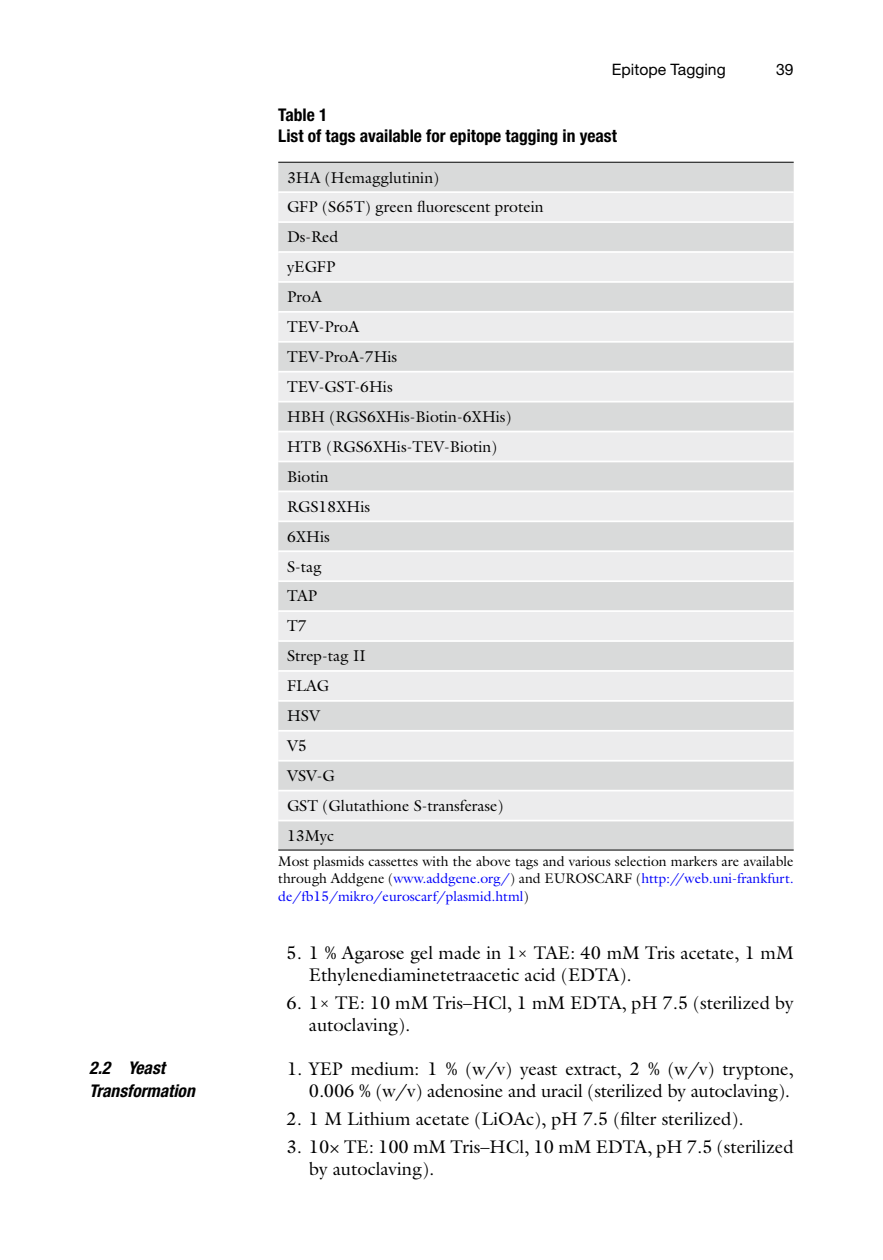
<style>
.page{position:relative;width:883px;height:1260px;background:#fff}
.page>*{position:absolute;margin:0;border:0;box-sizing:border-box;transform-origin:0 0}
.t1{font:18.38px/21.9px "Galliard";color:#000}
.t2{font:700 condensed 17.5px/21px "Helvetica Neue";color:#000}
.t3{font:italic 700 condensed 17.5px/22.8px "Helvetica Neue";color:#000}
.t4{font:15.75px/29.9px "Galliard";color:#000}
.t5{font:15.75px "Helvetica Neue";color:#000}
.t6{font:14px/17.5px "Galliard";color:#000;text-align:justify}
.s1{color:#0000fa}
.s2{font-family:"Courier New"}
</style>
<div class="page">
<div style="left:278px;top:163px;width:516px;height:687px;background:#d9dada"></div>
<svg style="left:278px;top:193px;width:516px;height:627px;background:#e3e3e4"></svg>
<hr style="left:278px;top:162px;width:516px;height:1px;background:#000">
<hr style="left:278px;top:191px;width:516px;height:2px;background:#fff">
<hr style="left:278px;top:221px;width:516px;height:2px;background:#fff">
<hr style="left:278px;top:251px;width:516px;height:2px;background:#fff">
<hr style="left:278px;top:281px;width:516px;height:2px;background:#fff">
<hr style="left:278px;top:311px;width:516px;height:2px;background:#fff">
<hr style="left:278px;top:341px;width:516px;height:2px;background:#fff">
<hr style="left:278px;top:371px;width:516px;height:2px;background:#fff">
<hr style="left:278px;top:401px;width:516px;height:2px;background:#fff">
<hr style="left:278px;top:431px;width:516px;height:1px;background:#fff">
<hr style="left:278px;top:461px;width:516px;height:1px;background:#fff">
<hr style="left:278px;top:491px;width:516px;height:1px;background:#fff">
<hr style="left:278px;top:520px;width:516px;height:2px;background:#fff">
<hr style="left:278px;top:550px;width:516px;height:2px;background:#fff">
<hr style="left:278px;top:580px;width:516px;height:2px;background:#fff">
<hr style="left:278px;top:610px;width:516px;height:2px;background:#fff">
<hr style="left:278px;top:640px;width:516px;height:2px;background:#fff">
<hr style="left:278px;top:670px;width:516px;height:2px;background:#fff">
<hr style="left:278px;top:700px;width:516px;height:2px;background:#fff">
<hr style="left:278px;top:730px;width:516px;height:2px;background:#fff">
<hr style="left:278px;top:760px;width:516px;height:2px;background:#fff">
<hr style="left:278px;top:790px;width:516px;height:2px;background:#fff">
<hr style="left:278px;top:820px;width:516px;height:1px;background:#fff">
<hr style="left:278px;top:850px;width:516px;height:1px;background:#000">
<p class="t3" style="left:89px;top:1058px;width:107px">2.2 Yeast<br>Transformation</p>
<p class="t5" style="left:612px;top:64px;width:115px">Epitope Tagging</p>
<p class="t5" style="left:776px;top:64px;width:19px">39</p>
<p class="t2" style="left:278px;top:105px;width:340px">Table 1<br>List of tags available for epitope tagging in yeast</p>
<p class="t4" style="left:287px;top:164px;width:258px">3HA (Hemagglutinin)<br>GFP (S65T) green fluorescent protein<br>Ds-Red<br>yEGFP<br>ProA<br>TEV-ProA<br>TEV-ProA-7His<br>TEV-GST-6His<br>HBH (RGS6XHis-Biotin-6XHis)<br>HTB (RGS6XHis-TEV-Biotin)<br>Biotin<br>RGS18XHis<br>6XHis<br>S-tag<br>TAP<br>T7<br>Strep-tag II<br>FLAG<br>HSV<br>V5<br>VSV-G<br>GST (Glutathione S-transferase)<br>13Myc</p>
<p class="t6" style="left:278px;top:854px;width:517px">Most plasmids cassettes with the above tags and various selection markers are available through Addgene ( <span class="s1">www.addgene.org/</span> ) and EUROSCARF ( <span class="s1">http://web.uni- frankfurt. de/fb15/mikro/euroscarf/plasmid.html</span> )</p>
<p class="t1" style="left:309px;top:944px;width:486px;text-indent:-22px">5. 1 % Agarose gel made in 1 <span class="s2">×</span> TAE: 40 mM Tris acetate, 1 mM<br>Ethylenediaminetetraacetic acid (EDTA).</p>
<p class="t1" style="left:309px;top:994px;width:486px;text-indent:-22px">6. 1 <span class="s2">×</span> TE: 10 mM Tris–HCl, 1 mM EDTA, pH 7.5 (sterilized by autoclaving).</p>
<p class="t1" style="left:287px;top:1060px;width:508px;text-align:right">1. YEP medium: 1 % (w/v) yeast extract, 2 % (w/v) tryptone,<br>0.006 % (w/v) adenosine and uracil (sterilized by autoclaving).</p>
<p class="t1" style="left:287px;top:1110px;width:459px">2. 1 M Lithium acetate (LiOAc), pH 7.5 (filter sterilized).</p>
<p class="t1" style="left:309px;top:1138px;width:486px;text-indent:-22px">3. 10× TE: 100 mM Tris–HCl, 10 mM EDTA, pH 7.5 (sterilized by autoclaving).</p>
</div>
